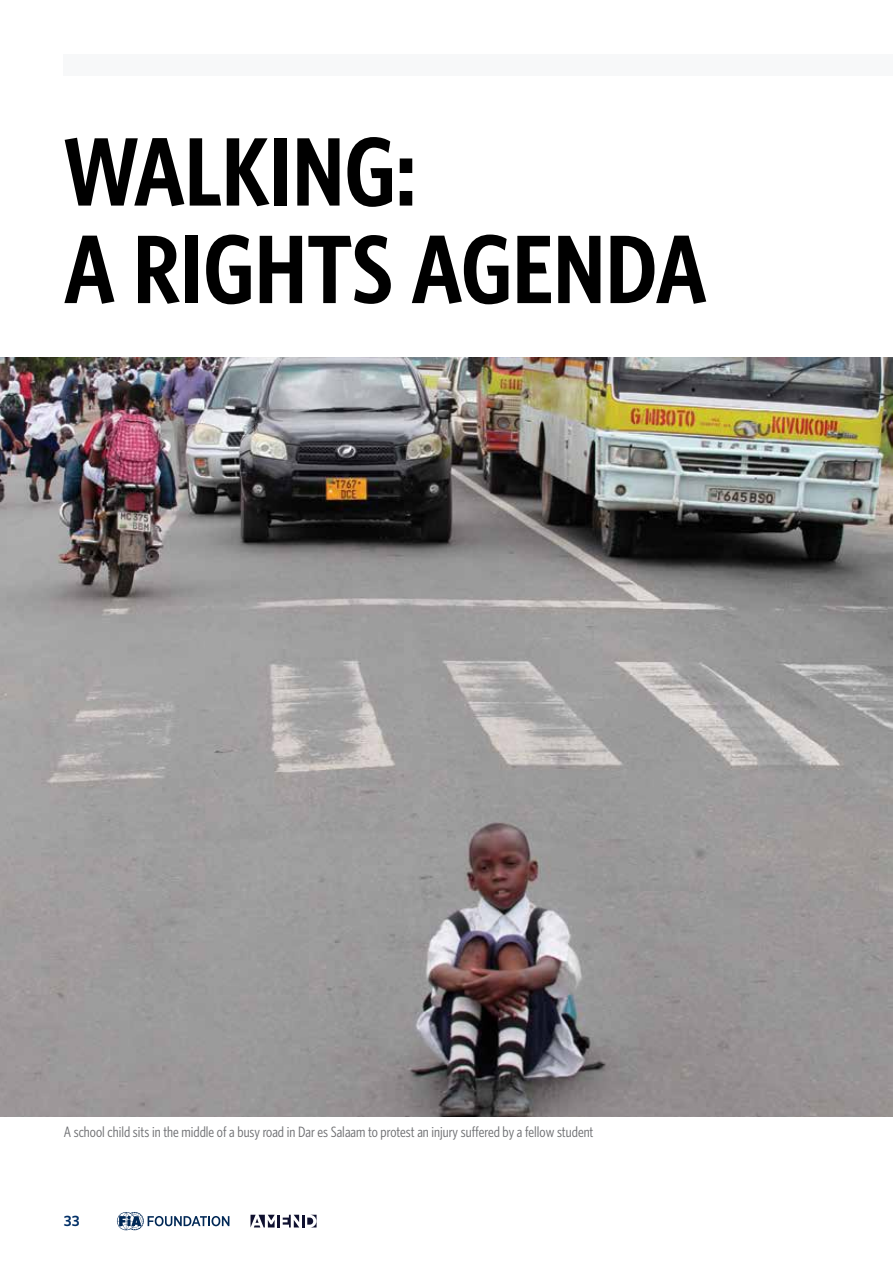
<style>
.page{position:relative;width:893px;height:1263px;background:#fff}
.page>*{position:absolute;margin:0;border:0;box-sizing:border-box;transform-origin:0 0}
.t1{font:600 97.5px/97.5px "Whitney Condensed";color:#000}
.t2{font:15px "Whitney Condensed";color:#6d6e71}
.t3{font:600 15px "Whitney";color:#002f67}
</style>
<div class="page">
<svg style="left:117px;top:1212px;width:112px;height:18px"></svg>
<div style="left:64px;top:54px;width:829px;height:21px;background:#f7f8f9"></div>
<svg style="left:251px;top:1215px;width:66px;height:12px"></svg>
<img style="left:0;top:357px;width:893px;height:759px">
<h1 class="t1" style="left:64px;top:119px;width:644px">WALKING:<br>A RIGHTS AGENDA</h1>
<p class="t2" style="left:64px;top:1122px;width:531px">A school child sits in the middle of a busy road in Dar es Salaam to protest an injury suffered by a fellow student</p>
<p class="t3" style="left:64px;top:1211px;width:17px">33</p>
</div>
